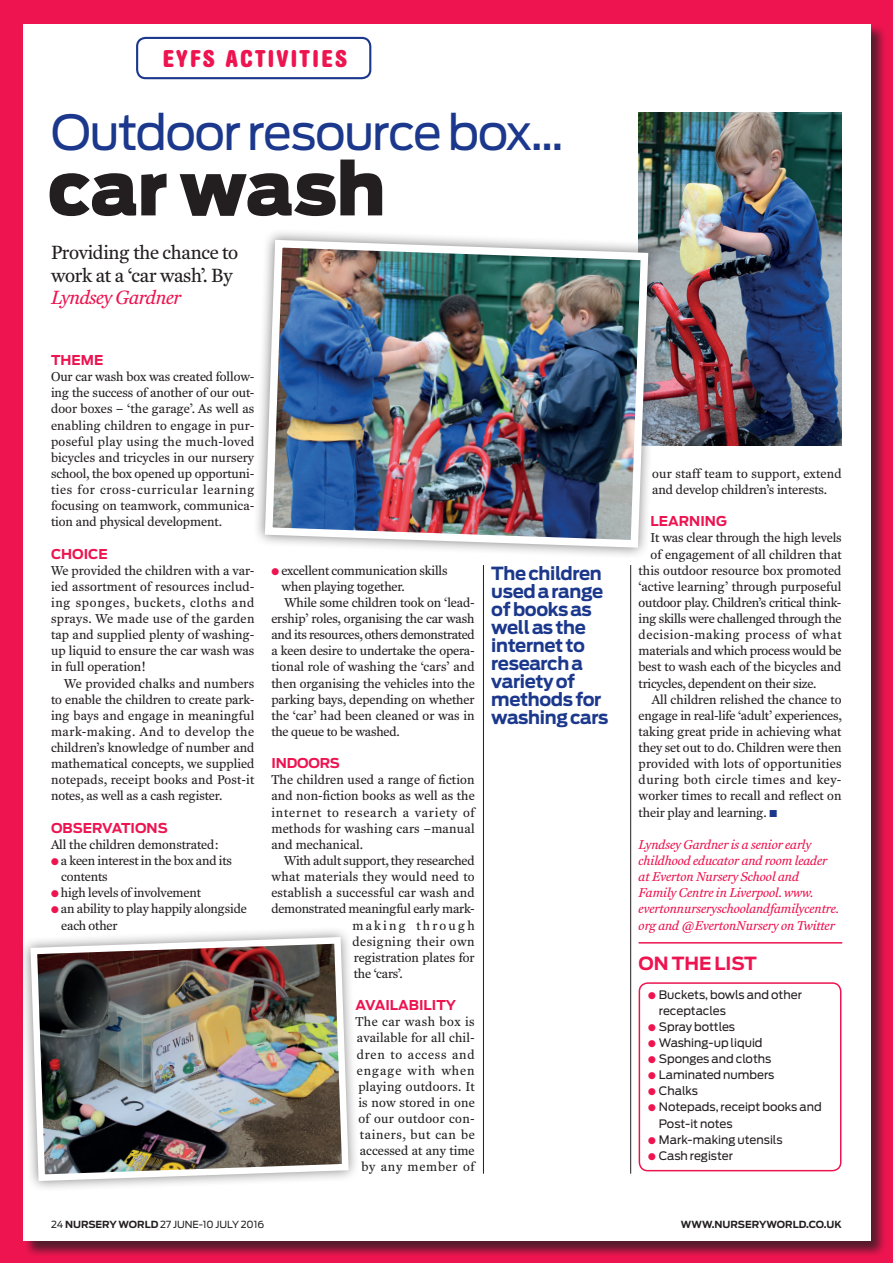
<style>
.page{position:relative;width:893px;height:1263px;background:#ed1450}
.page>*{position:absolute;margin:0;border:0;box-sizing:border-box;transform-origin:0 0}
.Feature_-_Headline{font:900 72px "Antenna";letter-spacing:-.01em;color:#231f20}
.Feature_-_Headline-2{font:48px "Antenna";letter-spacing:-.035em;color:#1b388c}
.Strap_-_Right{font:700 condensed 24px "AG Book Rounded BQ";letter-spacing:.1em;color:#ed1450}
.Feature_-_Standfirst{font:19.5px/22.5px "Fenway";letter-spacing:-.015em;color:#231f20}
.Pull_Quote{font:700 18px/18px "Antenna";letter-spacing:-.02em;color:#1b388c}
.Panel_-_Headline{font:700 18px "Antenna";color:#ed1450}
.Crosshead{font:700 13.5px "Antenna";color:#ed1450}
.Text_-_Full_Out{font:13.2px/16.2px "Fenway";letter-spacing:.005em;color:#231f20;text-align:justify}
.Text_-_Indented{font:13.2px/16.2px "Fenway";color:#231f20;text-align:justify}
.Text_-_Full_Out-2{font:13.2px "Fenway";letter-spacing:-.015em;color:#231f20}
.Author_-_Bio{font:italic 13.2px/16px "Fenway";color:#ed1450}
.Text_-_Full_Out-3{font:13.2px/16.2px "Fenway";letter-spacing:.03em;color:#231f20;text-align:center}
.Text_-_Bullet_point{font:13.2px/16.2px "Fenway";letter-spacing:-.01em;color:#231f20}
.Text_-_Full_Out-4{font:13.2px "Fenway";letter-spacing:.045em;color:#231f20}
.Text_-_Full_Out-5{font:13.2px "Fenway";letter-spacing:.025em;color:#231f20}
.Text_-_Full_Out-6{font:13.2px "Fenway";letter-spacing:.04em;color:#231f20}
.Text_-_Full_Out-7{font:13.2px "Fenway";letter-spacing:.17em;color:#231f20}
.Panel___Bullet_Text{font:11.7px/16.2px "Antenna";color:#231f20}
.Folio___Left{font:9.75px "Antenna";color:#231f20}
.Folio_-_Right{font:700 9.75px "Antenna";color:#231f20}
.s1{font-style:italic;color:#ed1450}
.s2{color:#ed1450}
.s3{font-weight:700}
.s4{color:#1b388c}
</style>
<div class="page">
<div style="left:24px;top:24px;width:863px;height:1233px;background:#231f20;opacity:.5"></div>
<div style="left:24px;top:24px;width:846px;height:1216px;background:#fff"></div>
<div style="left:136px;top:37px;width:235px;height:42px;border:2px solid #1b388c;border-radius:9px"></div>
<div style="left:639px;top:982px;width:202px;height:189px;border:2px solid #ed1450;border-radius:9px"></div>
<hr style="left:639px;top:942px;width:203px;height:1px;background:#ed1450">
<img style="left:639px;top:113px;width:202px;height:333px">
<hr style="left:630px;top:565px;width:1px;height:609px;background:#231f20">
<hr style="left:483px;top:565px;width:1px;height:609px;background:#231f20">
<div style="left:253px;top:228px;width:406px;height:330px;background:#231f20;opacity:.55"></div>
<img style="left:261px;top:236px;width:391px;height:316px">
<div style="left:18px;top:925px;width:341px;height:266px;background:#231f20;opacity:.55"></div>
<img style="left:27px;top:934px;width:325px;height:250px">
<p class="Strap_-_Right" style="left:163px;top:44px;width:186px">EYFS ACTIVITIES</p>
<p class="Feature_-_Headline-2" style="left:51px;top:104px;width:514px">Outdoor resource box...</p>
<p class="Feature_-_Headline" style="left:48px;top:146px;width:340px">car wash</p>
<p class="Feature_-_Standfirst" style="left:51px;top:241px;width:189px">Providing the chance to work at a ‘car wash’. By<br><span class="s1">Lyndsey Gardner</span></p>
<p class="Crosshead" style="left:51px;top:352px;width:54px">THEME</p>
<p class="Text_-_Full_Out" style="left:51px;top:369px;width:205px">Our car wash box was created follow&shy;ing the success of another of our out&shy;door boxes – ‘the garage’. As well as enabling children to engage in pur&shy;poseful play using the much-loved bicycles and tricycles in our nursery school, the box opened up opportuni&shy;ties for cross-curricular learning focusing on teamwork, communica&shy;tion and physical development.</p>
<p class="Crosshead" style="left:51px;top:546px;width:58px">CHOICE</p>
<p class="Text_-_Full_Out" style="left:51px;top:562px;width:205px">We provided the children with a var&shy;ied assortment of resources includ&shy;ing sponges, buckets, cloths and sprays. We made use of the garden tap and supplied plenty of washing&shy;up liquid to ensure the car wash was in full operation!</p>
<p class="Text_-_Indented" style="left:51px;top:675px;width:205px;text-indent:13px">We provided chalks and numbers to enable the children to create park&shy;ing bays and engage in meaningful mark-making. And to develop the children’s knowledge of number and mathematical concepts, we supplied notepads, receipt books and Post-it notes, as well as a cash register.</p>
<p class="Crosshead" style="left:51px;top:820px;width:118px">OBSERVATIONS</p>
<p class="Text_-_Full_Out" style="left:51px;top:836px;width:169px">All the children demonstrated:</p>
<p class="Text_-_Bullet_point" style="left:61px;top:852px;width:172px;text-indent:-10px"><span class="s2">●</span> a keen interest in the box and its contents</p>
<p class="Text_-_Bullet_point" style="left:51px;top:885px;width:152px"><span class="s2">●</span> high levels of involvement</p>
<p class="Text_-_Bullet_point" style="left:61px;top:901px;width:187px;text-indent:-10px"><span class="s2">●</span> an ability to play happily alongside each other</p>
<p class="Text_-_Bullet_point" style="left:282px;top:562px;width:167px;text-indent:-10px"><span class="s2">●</span> excellent communication skills when playing together.</p>
<p class="Text_-_Indented" style="left:271px;top:594px;width:205px;text-indent:13px">While some children took on ‘lead&shy;ership’ roles, organising the car wash and its resources, others demonstrated a keen desire to undertake the opera&shy;tional role of washing the ‘cars’ and then organising the vehicles into the parking bays, depending on whether the ‘car’ had been cleaned or was in the queue to be washed.</p>
<p class="Crosshead" style="left:271px;top:755px;width:70px">INDOORS</p>
<p class="Text_-_Full_Out" style="left:271px;top:772px;width:205px">The children used a range of fiction and non-fiction books as well as the internet to research a variety of methods for washing cars –manual and mechanical.</p>
<p class="Text_-_Full_Out-2" style="left:284px;top:852px;width:192px">With adult support, they researched</p>
<p class="Text_-_Full_Out-5" style="left:271px;top:868px;width:205px">what materials they would need to</p>
<p class="Text_-_Full_Out" style="left:271px;top:885px;width:205px">establish a successful car wash and</p>
<p class="Text_-_Full_Out-2" style="left:271px;top:901px;width:205px">demonstrated meaningful early mark-</p>
<p class="Text_-_Full_Out-7" style="left:352px;top:917px;width:124px">making through</p>
<p class="Text_-_Full_Out-6" style="left:352px;top:933px;width:124px">designing their own</p>
<p class="Text_-_Full_Out" style="left:354px;top:949px;width:122px">registration plates for</p>
<p class="Text_-_Full_Out" style="left:354px;top:965px;width:50px">the ‘cars’.</p>
<p class="Crosshead" style="left:355px;top:997px;width:102px">AVAILABILITY</p>
<p class="Text_-_Full_Out-3" style="left:355px;top:1014px;width:121px">The car wash box is available for all chil&shy;dren to access and engage with when playing outdoors. It is now stored in one of our outdoor con&shy;tainers, but can be accessed at any time by any member of</p>
<p class="Pull_Quote" style="left:491px;top:564px;width:119px">The children used a range of books as well as the internet to research a variety of methods for washing cars</p>
<p class="Folio___Left" style="left:51px;top:1218px;width:215px">24 <span class="s3">NURSERY WORLD</span> 27 JUNE-10 JULY 2016</p>
<p class="Text_-_Full_Out" style="left:652px;top:465px;width:191px">our staff team to support, extend and develop children’s interests.</p>
<p class="Crosshead" style="left:651px;top:513px;width:78px">LEARNING</p>
<p class="Text_-_Full_Out" style="left:651px;top:530px;width:192px">It was clear through the high levels</p>
<p class="Text_-_Full_Out" style="left:651px;top:546px;width:193px">of engagement of all children that</p>
<p class="Text_-_Full_Out" style="left:639px;top:562px;width:204px">this outdoor resource box promoted</p>
<p class="Text_-_Full_Out" style="left:639px;top:578px;width:204px">‘active learning’ through purposeful</p>
<p class="Text_-_Full_Out-2" style="left:639px;top:594px;width:204px">outdoor play. Children’s critical think-</p>
<p class="Text_-_Full_Out-2" style="left:639px;top:610px;width:204px">ing skills were challenged through the</p>
<p class="Text_-_Full_Out-4" style="left:639px;top:627px;width:204px">decision-making process of what</p>
<p class="Text_-_Full_Out-2" style="left:639px;top:643px;width:204px">materials and which process would be</p>
<p class="Text_-_Full_Out" style="left:639px;top:659px;width:204px">best to wash each of the bicycles and</p>
<p class="Text_-_Full_Out-2" style="left:639px;top:675px;width:179px">tricycles, dependent on their size.</p>
<p class="Text_-_Indented" style="left:639px;top:691px;width:204px;text-indent:13px">All children relished the chance to engage in real-life ‘adult’ experiences, taking great pride in achieving what they set out to do. Children were then provided with lots of opportunities during both circle times and key&shy;worker times to recall and reflect on their play and learning. <span class="s4">■</span></p>
<p class="Author_-_Bio" style="left:639px;top:836px;width:202px">Lyndsey Gardner is a senior early childhood educator and room leader at Everton Nursery School and Family Centre in Liverpool. www. evertonnurseryschoolandfamilycentre. org and @EvertonNursery on Twitter</p>
<p class="Panel_-_Headline" style="left:639px;top:952px;width:120px">ON THE LIST</p>
<p class="Panel___Bullet_Text" style="left:659px;top:986px;width:145px;text-indent:-11px"><span class="s2">●</span> Buckets, bowls and other receptacles</p>
<p class="Panel___Bullet_Text" style="left:648px;top:1018px;width:88px"><span class="s2">●</span> Spray bottles</p>
<p class="Panel___Bullet_Text" style="left:648px;top:1034px;width:116px"><span class="s2">●</span> Washing-up liquid</p>
<p class="Panel___Bullet_Text" style="left:648px;top:1051px;width:125px"><span class="s2">●</span> Sponges and cloths</p>
<p class="Panel___Bullet_Text" style="left:648px;top:1067px;width:128px"><span class="s2">●</span> Laminated numbers</p>
<p class="Panel___Bullet_Text" style="left:648px;top:1083px;width:51px"><span class="s2">●</span> Chalks</p>
<p class="Panel___Bullet_Text" style="left:659px;top:1099px;width:164px;text-indent:-11px"><span class="s2">●</span> Notepads, receipt books and<br>Post-it notes</p>
<p class="Panel___Bullet_Text" style="left:648px;top:1131px;width:136px"><span class="s2">●</span> Mark-making utensils</p>
<p class="Panel___Bullet_Text" style="left:648px;top:1147px;width:86px"><span class="s2">●</span> Cash register</p>
<p class="Folio_-_Right" style="left:681px;top:1218px;width:162px">WWW.NURSERYWORLD.CO.UK</p>
</div>
